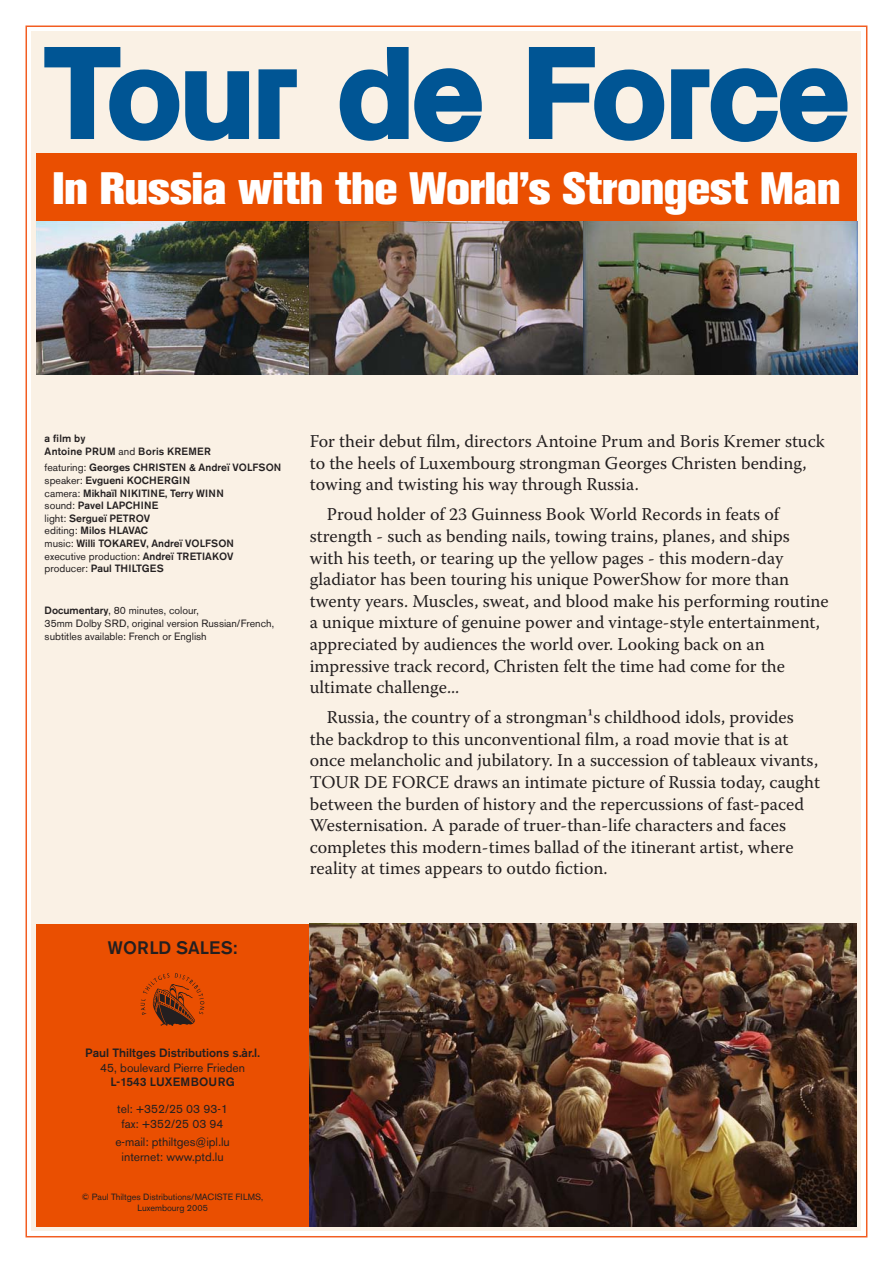
<style>
.page{position:relative;width:893px;height:1263px;background:#fff}
.page>*{position:absolute;margin:0;border:0;box-sizing:border-box;transform-origin:0 0}
.t1{font:900 123px "Kyrilla Sans Serif";letter-spacing:-.01em;color:#005594}
.t2{font:800 45px "Akzidenz Grotesk BQ";color:#fff}
.t3{font:18px/21.6px "Warnock Pro";color:#231f20}
.t4{font:500 18px "Akzidenz Grotesk BQ";letter-spacing:.005em;color:#231f20}
.t5{font:12px/14.4px "Akzidenz Grotesk BQ";color:#231f20;text-align:center}
.t6{font:500 12px "Akzidenz Grotesk BQ";color:#231f20}
.t7{font:500 10.5px/12.6px "Akzidenz Grotesk BQ";color:#231f20}
.t8{font:10.5px/12.6px "Akzidenz Grotesk BQ";color:#231f20}
.t9{font:500 10.5px/12.6px "Akzidenz Grotesk BQ";letter-spacing:.02em;color:#231f20}
.t10{font:9px/10.8px "Akzidenz Grotesk BQ";color:#231f20;text-align:center}
.s1{font-weight:400}
.s2{font-weight:500}
</style>
<div class="page">
<div style="left:32px;top:32px;width:829px;height:1199px;background:#faf1e5"></div>
<div style="left:36px;top:924px;width:547px;height:303px;background:#ea4f01"></div>
<div style="left:36px;top:153px;width:821px;height:68px;background:#ea4f01"></div>
<img style="left:36px;top:221px;width:821px;height:153px">
<img style="left:310px;top:924px;width:547px;height:303px">
<img style="left:141px;top:973px;width:64px;height:53px">
<h1 class="t1" style="left:44px;top:15px;width:807px">Tour de Force</h1>
<h2 class="t2" style="left:52px;top:162px;width:789px">In Russia with the World’s Strongest Man</h2>
<p class="t9" style="left:45px;top:432px;width:168px">a film by<br>Antoine PRUM <span class="s1">and</span> Boris KREMER</p>
<p class="t7" style="left:45px;top:461px;width:238px"><span class="s1">featuring:</span> Georges CHRISTEN &amp; Andreï VOLFSON <span class="s1">speaker:</span> Evgueni KOCHERGIN<br><span class="s1">camera:</span> Mikhaïl NIKITINE, Terry WINN<br><span class="s1">sound:</span> Pavel LAPCHINE<br><span class="s1">light:</span> Sergueï PETROV<br><span class="s1">editing:</span> Milos HLAVAC<br><span class="s1">music:</span> Willi TOKAREV, Andreï VOLFSON<br><span class="s1">executive production:</span> Andreï TRETIAKOV<br><span class="s1">producer:</span> Paul THILTGES</p>
<p class="t8" style="left:45px;top:604px;width:231px"><span class="s2">Documentary</span>, 80 minutes, colour,<br>35mm Dolby SRD, original version Russian/French, subtitles available: French or English</p>
<p class="t4" style="left:108px;top:936px;width:131px">WORLD SALES:</p>
<p class="t3" style="left:310px;top:430px;width:516px">For their debut film, directors Antoine Prum and Boris Kremer stuck to the heels of Luxembourg strongman Georges Christen bending, towing and twisting his way through Russia.</p>
<p class="t3" style="left:310px;top:503px;width:520px;text-indent:17px">Proud holder of 23 Guinness Book World Records in feats of strength - such as bending nails, towing trains, planes, and ships<br>with his teeth, or tearing up the yellow pages - this modern-day gladiator has been touring his unique PowerShow for more than twenty years. Muscles, sweat, and blood make his performing routine a unique mixture of genuine power and vintage-style entertainment, appreciated by audiences the world over. Looking back on an impressive track record, Christen felt the time had come for the ultimate challenge...</p>
<p class="t3" style="left:310px;top:706px;width:512px;text-indent:17px">Russia, the country of a strongman¹s childhood idols, provides the backdrop to this unconventional film, a road movie that is at once melancholic and jubilatory. In a succession of tableaux vivants, TOUR DE FORCE draws an intimate picture of Russia today, caught between the burden of history and the repercussions of fast-paced Westernisation. A parade of truer-than-life characters and faces completes this modern-times ballad of the itinerant artist, where reality at times appears to outdo fiction.</p>
<p class="t6" style="left:85px;top:1046px;width:176px">Paul Thiltges Distributions s.àr.l.</p>
<p class="t5" style="left:100px;top:1060px;width:146px">45, boulevard Pierre Frieden</p>
<p class="t6" style="left:111px;top:1074px;width:126px">L-1543 LUXEMBOURG</p>
<p class="t5" style="left:117px;top:1102px;width:112px">tel: +352/25 03 93-1 fax: +352/25 03 94</p>
<p class="t5" style="left:115px;top:1135px;width:116px">e-mail: pthiltges@ipl.lu internet: www.ptd.lu</p>
<p class="t10" style="left:82px;top:1192px;width:183px">© Paul Thiltges Distributions/MACISTE FILMS,<br>Luxembourg 2005</p>
</div>
